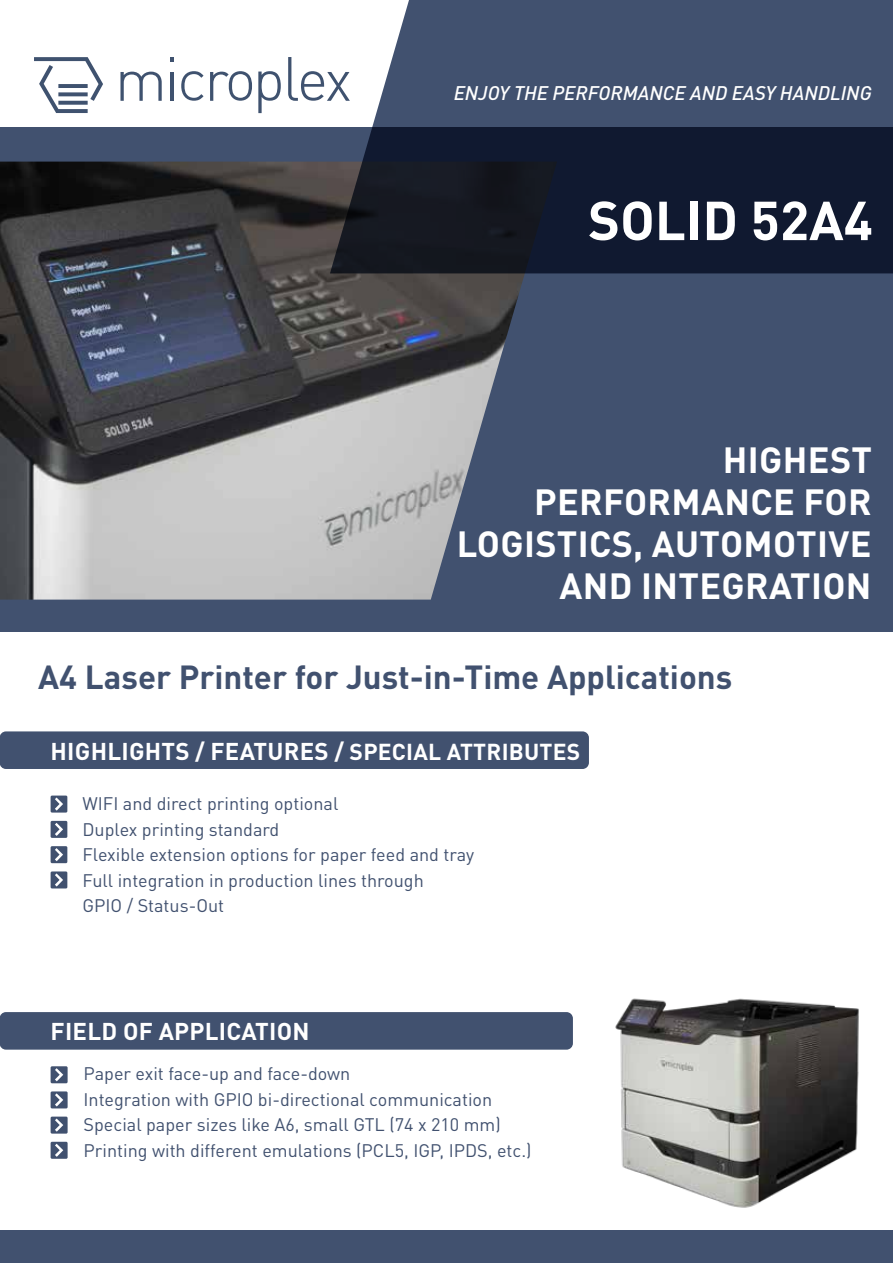
<style>
.page{position:relative;width:893px;height:1263px;background:#fff}
.page>*{position:absolute;margin:0;border:0;box-sizing:border-box;transform-origin:0 0}
.t1{font:700 54px "DIN Pro";color:#fff}
.t2{font:700 36px/42px "DIN Pro";letter-spacing:.01em;color:#fff;text-align:right}
.t3{font:700 33px "DIN Pro";color:#41516f}
.t4{font:700 24px "DIN Pro";letter-spacing:.01em;color:#fff}
.t5{font:italic 500 19.5px "DIN Pro";color:#fff}
.t6{font:18px/25.5px "DIN Pro";color:#41516f}
.s1{font-size:22.8px}
</style>
<div class="page">
<svg style="left:120px;top:72px;width:42px;height:29px"></svg>
<svg style="left:170px;top:57px;width:4px;height:4px"></svg>
<hr style="left:170px;top:72px;width:4px;height:29px;background:#3f526f">
<svg style="left:181px;top:71px;width:23px;height:30px"></svg>
<svg style="left:210px;top:71px;width:42px;height:30px"></svg>
<svg style="left:258px;top:71px;width:23px;height:42px"></svg>
<svg style="left:288px;top:57px;width:42px;height:44px"></svg>
<svg style="left:34px;top:57px;width:69px;height:56px"></svg>
<svg style="left:58px;top:101px;width:30px;height:4px"></svg>
<svg style="left:58px;top:92px;width:30px;height:4px"></svg>
<hr style="left:58px;top:84px;width:30px;height:4px;background:#3f526f">
<div style="left:0;top:1230px;width:893px;height:33px;background:#41516f"></div>
<img style="left:615px;top:998px;width:244px;height:210px">
<div style="left:0;top:127px;width:893px;height:504px;background:#41516f"></div>
<img style="left:0;top:162px;width:557px;height:438px">
<svg style="left:330px;top:0;width:563px;height:273px;background:#313c52"></svg>
<div style="left:51px;top:1066px;width:17px;height:17px;background:#41516f"></div>
<svg style="left:55px;top:1068px;width:8px;height:13px"></svg>
<div style="left:51px;top:1091px;width:17px;height:17px;background:#41516f"></div>
<svg style="left:55px;top:1093px;width:8px;height:13px"></svg>
<div style="left:51px;top:1116px;width:17px;height:17px;background:#41516f"></div>
<svg style="left:55px;top:1118px;width:8px;height:14px"></svg>
<div style="left:51px;top:1142px;width:17px;height:17px;background:#41516f"></div>
<svg style="left:55px;top:1144px;width:8px;height:13px"></svg>
<div style="left:0;top:1012px;width:573px;height:38px;background:#41516f;border-radius:6px"></div>
<div style="left:51px;top:795px;width:16px;height:17px;background:#41516f"></div>
<svg style="left:55px;top:797px;width:8px;height:14px"></svg>
<div style="left:51px;top:821px;width:16px;height:17px;background:#41516f"></div>
<svg style="left:55px;top:823px;width:8px;height:13px"></svg>
<div style="left:51px;top:846px;width:16px;height:17px;background:#41516f"></div>
<svg style="left:55px;top:848px;width:8px;height:13px"></svg>
<div style="left:51px;top:871px;width:16px;height:17px;background:#41516f"></div>
<svg style="left:55px;top:873px;width:8px;height:13px"></svg>
<div style="left:0;top:731px;width:589px;height:38px;background:#41516f;border-radius:6px"></div>
<p class="t5" style="left:454px;top:78px;width:419px">ENJOY THE PERFORMANCE AND EASY HANDLING</p>
<h1 class="t1" style="left:588px;top:178px;width:286px">SOLID 52A4</h1>
<h2 class="t2" style="left:457px;top:436px;width:417px">HIGHEST<br>PERFORMANCE FOR<br>LOGISTICS, AUTOMOTIVE<br>AND INTEGRATION</h2>
<h3 class="t3" style="left:38px;top:651px;width:696px">A4 Laser Printer for Just-in-Time Applications</h3>
<h3 class="t4" style="left:51px;top:732px;width:531px">HIGHLIGHTS / FEATURES / <span class="s1">SPECIAL ATTRIBUTES</span></h3>
<p class="t6" style="left:82px;top:790px;width:393px">WIFI and direct printing optional<br>Duplex printing standard<br>Flexible extension options for paper feed and tray Full integration in production lines through<br>GPIO / Status-Out</p>
<h3 class="t4" style="left:51px;top:1013px;width:260px">FIELD OF APPLICATION</h3>
<p class="t6" style="left:84px;top:1060px;width:449px">Paper exit face-up and face-down<br>Integration with GPIO bi-directional communication Special paper sizes like A6, small GTL (74 x 210 mm)<br>Printing with different emulations (PCL5, IGP, IPDS, etc.)</p>
</div>
